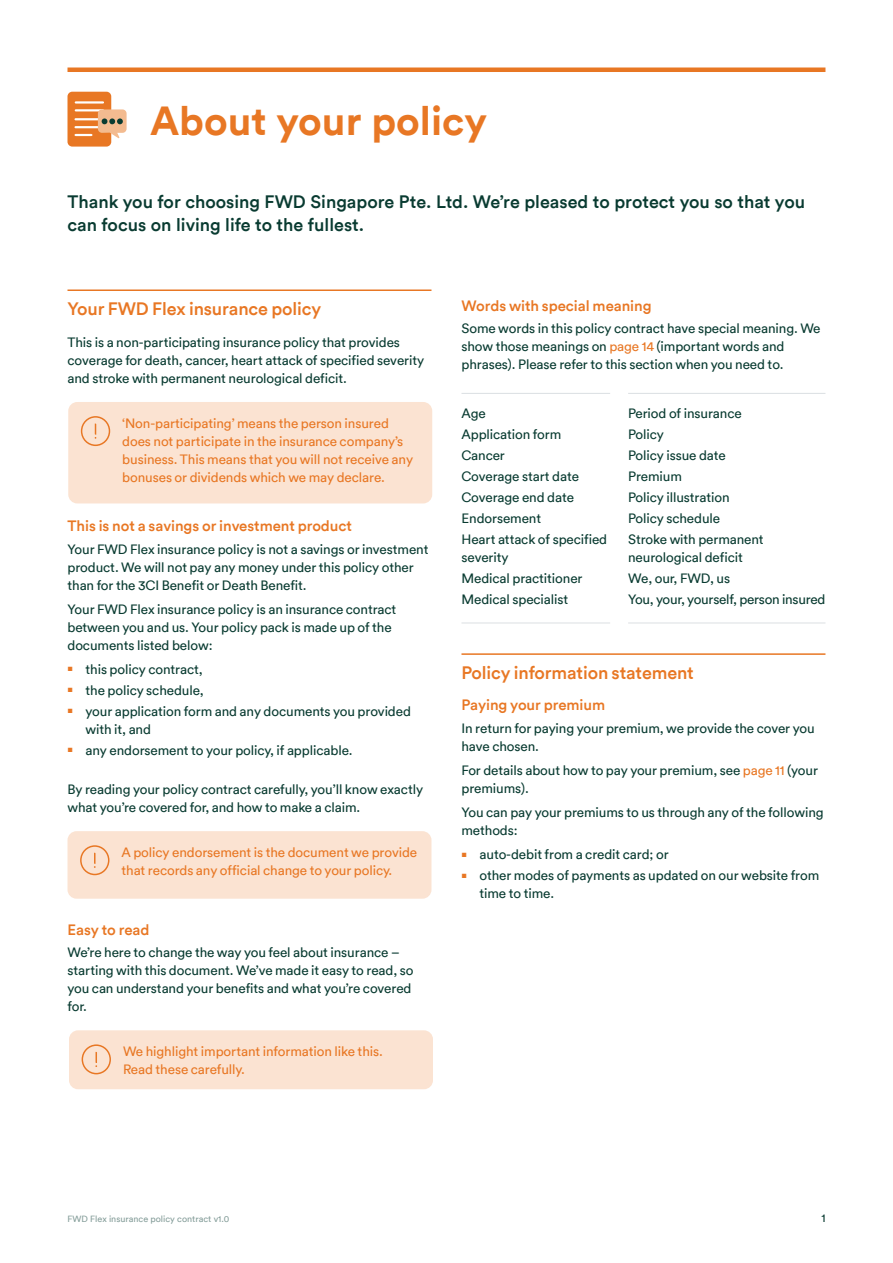
<style>
.page{position:relative;width:893px;height:1263px;background:#fff}
.page>*{position:absolute;margin:0;border:0;box-sizing:border-box;transform-origin:0 0}
.t1{font:700 40.5px "FWD Circular TT";color:#e87724}
.t2{font:500 18px/22.5px "FWD Circular TT";color:#093b31}
.t3{font:500 18px "FWD Circular TT";letter-spacing:-.005em;color:#e87724}
.t4{font:500 15px "FWD Circular TT";letter-spacing:-.005em;color:#e87724}
.t5{font:13.5px/18px "FWD Circular TT";letter-spacing:-.01em;color:#093b31}
.t6{font:13.5px/18px "FWD Circular TT";letter-spacing:-.01em;color:#e87724}
.t7{font:11.7px "FWD Circular TT";color:#093b31}
.t8{font:9px "FWD Circular TT";color:#849d99}
.s1{color:#e87724}
</style>
<div class="page">
<hr style="left:68px;top:289px;width:363px;height:2px;background:#e87724">
<hr style="left:461px;top:653px;width:364px;height:2px;background:#e87724">
<hr style="left:461px;top:393px;width:149px;height:1px;background:#dbdfe2">
<hr style="left:461px;top:623px;width:149px;height:1px;background:#dbdfe2">
<hr style="left:628px;top:393px;width:197px;height:1px;background:#dbdfe2">
<hr style="left:628px;top:623px;width:197px;height:1px;background:#dbdfe2">
<hr style="left:68px;top:68px;width:757px;height:4px;background:#e87724">
<div style="left:68px;top:92px;width:43px;height:55px;background:#e87724;border-radius:5px"></div>
<hr style="left:75px;top:101px;width:29px;height:3px;background:#fff">
<svg style="left:74px;top:109px;width:53px;height:29px"></svg>
<div style="left:69px;top:1030px;width:364px;height:59px;background:#fbe3d2;border-radius:9px"></div>
<svg style="left:82px;top:1044px;width:29px;height:30px"></svg>
<div style="left:68px;top:831px;width:363px;height:68px;background:#fbe3d2;border-radius:9px"></div>
<svg style="left:80px;top:845px;width:29px;height:30px"></svg>
<div style="left:68px;top:402px;width:364px;height:101px;background:#fbe3d2;border-radius:9px"></div>
<svg style="left:81px;top:416px;width:29px;height:30px"></svg>
<h1 class="t1" style="left:150px;top:93px;width:339px">About your policy</h1>
<h2 class="t2" style="left:68px;top:190px;width:739px">Thank you for choosing FWD Singapore Pte. Ltd. We’re pleased to protect you so that you can focus on living life to the fullest.</h2>
<h2 class="t3" style="left:68px;top:296px;width:255px">Your FWD Flex insurance policy</h2>
<p class="t5" style="left:68px;top:332px;width:358px">This is a non-participating insurance policy that provides coverage for death, cancer, heart attack of specified severity and stroke with permanent neurological deficit.</p>
<p class="t6" style="left:122px;top:414px;width:292px">‘Non-participating’ means the person insured does not participate in the insurance company’s business. This means that you will not receive any bonuses or dividends which we may declare.</p>
<p class="t4" style="left:68px;top:515px;width:286px">This is not a savings or investment product</p>
<p class="t5" style="left:68px;top:539px;width:362px">Your FWD Flex insurance policy is not a savings or investment product. We will not pay any money under this policy other than for the 3CI Benefit or Death Benefit.</p>
<p class="t5" style="left:68px;top:599px;width:330px">Your FWD Flex insurance policy is an insurance contract between you and us. Your policy pack is made up of the documents listed below:</p>
<p class="t5" style="left:68px;top:659px;width:137px"><sup>■</sup> this policy contract,</p>
<p class="t5" style="left:68px;top:680px;width:138px"><sup>■</sup> the policy schedule,</p>
<p class="t5" style="left:86px;top:701px;width:327px;text-indent:-18px"><sup>■</sup> your application form and any documents you provided with it, and</p>
<p class="t5" style="left:68px;top:740px;width:287px"><sup>■</sup> any endorsement to your policy, if applicable.</p>
<p class="t5" style="left:67px;top:779px;width:357px">By reading your policy contract carefully, you’ll know exactly what you’re covered for, and how to make a claim.</p>
<p class="t6" style="left:122px;top:843px;width:297px">A policy endorsement is the document we provide that records any official change to your policy.</p>
<p class="t4" style="left:68px;top:919px;width:84px">Easy to read</p>
<p class="t5" style="left:68px;top:943px;width:348px">We’re here to change the way you feel about insurance – starting with this document. We’ve made it easy to read, so you can understand your benefits and what you’re covered for.</p>
<p class="t6" style="left:123px;top:1042px;width:261px">We highlight important information like this.<br>Read these carefully.</p>
<p class="t4" style="left:461px;top:295px;width:192px">Words with special meaning</p>
<p class="t5" style="left:461px;top:319px;width:361px">Some words in this policy contract have special meaning. We show those meanings on <span class="s1">page 14</span> (important words and phrases). Please refer to this section when you need to.</p>
<p class="t5" style="left:461px;top:402px;width:147px;line-height:21px">Age<br>Application form<br>Cancer<br>Coverage start date<br>Coverage end date<br>Endorsement<br>Heart attack of specified</p>
<p class="t5" style="left:461px;top:546px;width:123px;line-height:21px">severity<br>Medical practitioner<br>Medical specialist</p>
<p class="t5" style="left:628px;top:402px;width:137px;line-height:21px">Period of insurance<br>Policy<br>Policy issue date<br>Premium<br>Policy illustration<br>Policy schedule<br>Stroke with permanent</p>
<p class="t5" style="left:628px;top:546px;width:199px;line-height:21px">neurological deficit<br>We, our, FWD, us<br>You, your, yourself, person insured</p>
<h2 class="t3" style="left:461px;top:660px;width:234px">Policy information statement</h2>
<p class="t4" style="left:461px;top:695px;width:145px">Paying your premium</p>
<p class="t5" style="left:461px;top:718px;width:355px">In return for paying your premium, we provide the cover you have chosen.</p>
<p class="t5" style="left:461px;top:760px;width:358px">For details about how to pay your premium, see <span class="s1">page 11</span> (your premiums).</p>
<p class="t5" style="left:461px;top:802px;width:364px">You can pay your premiums to us through any of the following methods:</p>
<p class="t5" style="left:461px;top:844px;width:209px"><sup>■</sup> auto-debit from a credit card; or</p>
<p class="t5" style="left:479px;top:865px;width:341px;text-indent:-18px"><sup>■</sup> other modes of payments as updated on our website from time to time.</p>
<p class="t8" style="left:68px;top:1212px;width:163px">FWD Flex insurance policy contract v1.0</p>
<p class="t7" style="left:821px;top:1209px;width:6px">1</p>
</div>
